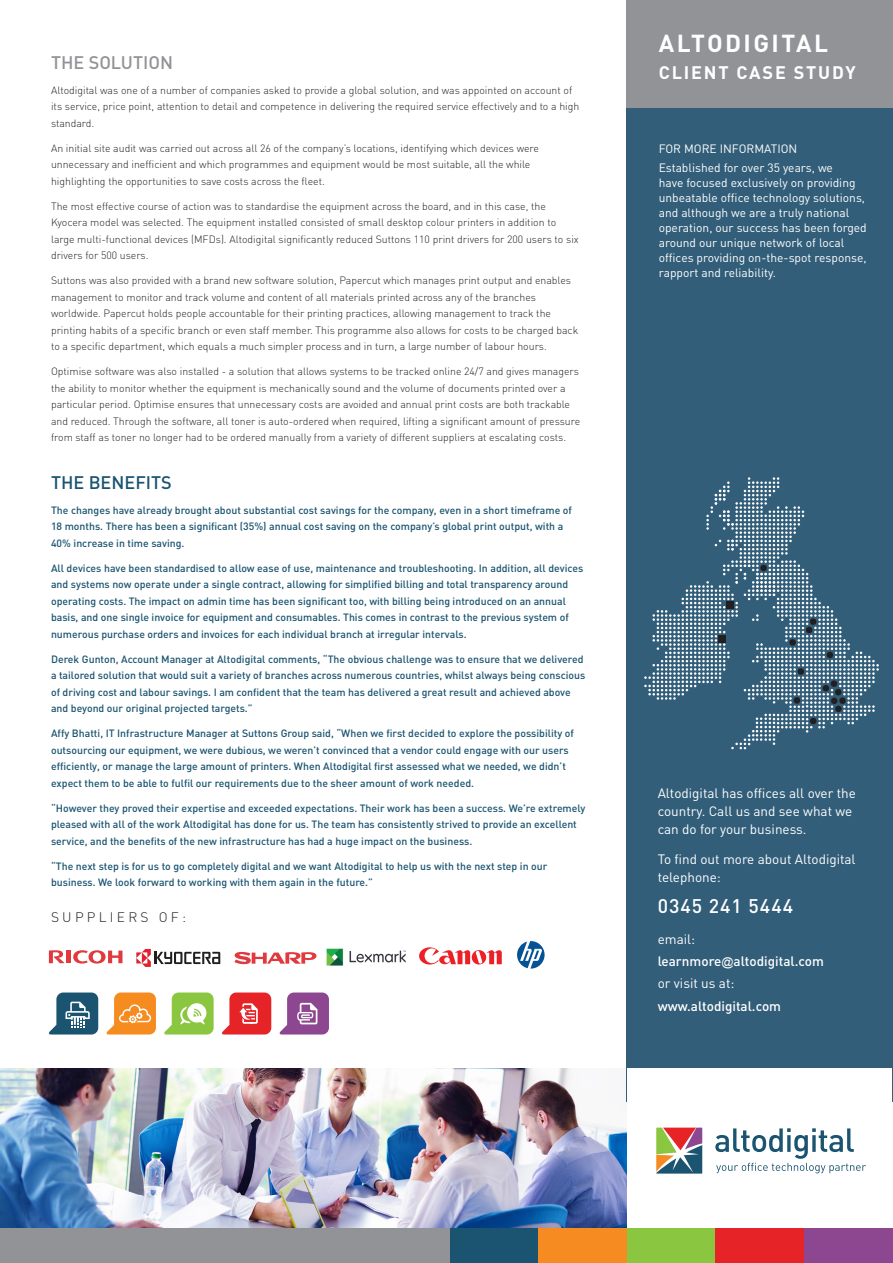
<style>
.page{position:relative;width:893px;height:1263px;background:#fff}
.page>*{position:absolute;margin:0;border:0;box-sizing:border-box;transform-origin:0 0}
.t1{font:700 24.3px "DIN";letter-spacing:.1em;color:#fff}
.t2{font:500 19.5px "DIN";letter-spacing:.05em;color:#fff}
.t3{font:700 18px "DIN";letter-spacing:.1em;color:#fff}
.t4{font:500 18px "DIN";color:#919397}
.t5{font:500 18px "DIN";color:#1a5470}
.t6{font:300 13.65px "DIN";letter-spacing:.24em;color:#231f20}
.t7{font:13.5px/18px "DIN";color:#fff}
.t8{font:500 13.5px "DIN";color:#fff}
.t9{font:12px/15px "DIN";color:#fff}
.t10{font:500 10.5px/16.5px "DIN";color:#1a5470}
.t11{font:300 10.5px/16.5px "DIN";color:#231f20}
.s1{font-family:"Arial";font-weight:400;font-size:12px}
</style>
<div class="page">
<img style="left:0;top:1068px;width:626px;height:160px">
<div style="left:626px;top:1px;width:267px;height:1100px;background:#325e79"></div>
<div style="left:626px;top:1068px;width:265px;height:160px;background:#fff"></div>
<svg style="left:715px;top:1128px;width:151px;height:45px"></svg>
<svg style="left:656px;top:1127px;width:46px;height:46px;background:#998477"></svg>
<div style="left:626px;top:0;width:267px;height:108px;background:#919397"></div>
<div style="left:0;top:1228px;width:893px;height:35px;background:#919397"></div>
<div style="left:450px;top:1228px;width:89px;height:34px;background:#1a5470"></div>
<div style="left:538px;top:1228px;width:89px;height:34px;background:#f68b21"></div>
<div style="left:627px;top:1228px;width:89px;height:34px;background:#8bc640"></div>
<div style="left:715px;top:1228px;width:89px;height:34px;background:#e62428"></div>
<div style="left:804px;top:1228px;width:89px;height:34px;background:#8d4791"></div>
<svg style="left:644px;top:477px;width:235px;height:272px"></svg>
<div style="left:760px;top:565px;width:7px;height:6px;background:#231f20;border-radius:50%"></div>
<div style="left:727px;top:602px;width:7px;height:7px;background:#231f20"></div>
<div style="left:718px;top:635px;width:7px;height:7px;background:#231f20"></div>
<svg style="left:49px;top:992px;width:49px;height:42px"></svg>
<svg style="left:164px;top:992px;width:50px;height:42px"></svg>
<svg style="left:279px;top:992px;width:50px;height:42px"></svg>
<svg style="left:222px;top:992px;width:49px;height:42px"></svg>
<svg style="left:106px;top:992px;width:50px;height:42px"></svg>
<svg style="left:73px;top:950px;width:49px;height:13px"></svg>
<div style="left:66px;top:950px;width:5px;height:13px;background:#e1393e"></div>
<svg style="left:49px;top:950px;width:16px;height:13px"></svg>
<svg style="left:234px;top:952px;width:82px;height:12px"></svg>
<svg style="left:136px;top:949px;width:84px;height:18px"></svg>
<svg style="left:517px;top:941px;width:28px;height:27px"></svg>
<svg style="left:419px;top:947px;width:83px;height:17px"></svg>
<img style="left:327px;top:948px;width:79px;height:18px">
<p class="t4" style="left:51px;top:51px;width:124px">THE SOLUTION</p>
<p class="t11" style="left:51px;top:82px;width:530px">Altodigital was one of a number of companies asked to provide a global solution, and was appointed on account of its service, price point, attention to detail and competence in delivering the required service effectively and to a high standard.</p>
<p class="t11" style="left:51px;top:140px;width:489px">An initial site audit was carried out across all 26 of the company’s locations, identifying which devices were unnecessary and inefficient and which programmes and equipment would be most suitable, all the while highlighting the opportunities to save costs across the fleet.</p>
<p class="t11" style="left:51px;top:198px;width:529px">The most effective course of action was to standardise the equipment across the board, and in this case, the Kyocera model was selected. The equipment installed consisted of small desktop colour printers in addition to large multi-functional devices (MFDs). Altodigital significantly reduced Suttons 110 print drivers for 200 users to six drivers for 500 users.</p>
<p class="t11" style="left:51px;top:272px;width:529px">Suttons was also provided with a brand new software solution, Papercut which manages print output and enables management to monitor and track volume and content of all materials printed across any of the branches worldwide. Papercut holds people accountable for their printing practices, allowing management to track the printing habits of a specific branch or even staff member. This programme also allows for costs to be charged back to a specific department, which equals a much simpler process and in turn, a large number of labour hours.</p>
<p class="t11" style="left:51px;top:363px;width:531px">Optimise software was also installed - a solution that allows systems to be tracked online 24/7 and gives managers the ability to monitor whether the equipment is mechanically sound and the volume of documents printed over a particular period. Optimise ensures that unnecessary costs are avoided and annual print costs are both trackable and reduced. Through the software, all toner is auto-ordered when required, lifting a significant amount of pressure from staff as toner no longer had to be ordered manually from a variety of different suppliers at escalating costs.</p>
<p class="t5" style="left:51px;top:471px;width:122px">THE BENEFITS</p>
<p class="t10" style="left:51px;top:501px;width:522px">The changes have already brought about substantial cost savings for the company, even in a short timeframe of<br>18 months. There has been a significant (35%) annual cost saving on the company’s global print output, with a<br>40% increase in time saving.</p>
<p class="t10" style="left:51px;top:559px;width:534px">All devices have been standardised to allow ease of use, maintenance and troubleshooting. In addition, all devices and systems now operate under a single contract, allowing for simplified billing and total transparency around operating costs. The impact on admin time has been significant too, with billing being introduced on an annual basis, and one single invoice for equipment and consumables. This comes in contrast to the previous system of numerous purchase orders and invoices for each individual branch at irregular intervals.</p>
<p class="t10" style="left:51px;top:650px;width:536px">Derek Gunton, Account Manager at Altodigital comments, “The obvious challenge was to ensure that we delivered a tailored solution that would suit a variety of branches across numerous countries, whilst always being conscious of driving cost and labour savings. I am confident that the team has delivered a great result and achieved above and beyond our original projected targets.”</p>
<p class="t10" style="left:51px;top:725px;width:524px">Affy Bhatti, IT Infrastructure Manager at Suttons Group said, “When we first decided to explore the possibility of outsourcing our equipment, we were dubious, we weren’t convinced that a vendor could engage with our users efficiently, or manage the large amount of printers. When Altodigital first assessed what we needed, we didn’t expect them to be able to fulfil our requirements due to the sheer amount of work needed.</p>
<p class="t10" style="left:51px;top:799px;width:536px">“However they proved their expertise and exceeded expectations. Their work has been a success. We’re extremely pleased with all of the work Altodigital has done for us. The team has consistently strived to provide an excellent service, and the benefits of the new infrastructure has had a huge impact on the business.</p>
<p class="t10" style="left:51px;top:857px;width:498px">“The next step is for us to go completely digital and we want Altodigital to help us with the next step in our business. We look forward to working with them again in the future.”</p>
<p class="t6" style="left:51px;top:909px;width:137px">SUPPLIERS OF:</p>
<p class="t1" style="left:659px;top:27px;width:171px">ALTODIGITAL</p>
<p class="t3" style="left:659px;top:61px;width:199px">CLIENT CASE STUDY</p>
<p class="t9" style="left:659px;top:141px;width:140px">FOR MORE INFORMATION</p>
<p class="t9" style="left:659px;top:160px;width:210px">Established for over 35 years, we<br>have focused exclusively on providing unbeatable office technology solutions, and although we are a truly national operation, our success has been forged around our unique network of local offices providing on-the-spot response, rapport and reliability.</p>
<p class="t7" style="left:658px;top:783px;width:200px">Altodigital has offices all over the country. Call us and see what we can do for your business.</p>
<p class="t7" style="left:658px;top:850px;width:199px">To find out more about Altodigital telephone:</p>
<p class="t2" style="left:658px;top:894px;width:137px">0345 241 5444</p>
<p class="t7" style="left:658px;top:930px;width:39px">email:</p>
<p class="t8" style="left:658px;top:953px;width:168px">learnmore<span class="s1">@</span>altodigital.com</p>
<p class="t7" style="left:658px;top:974px;width:78px">or visit us at:</p>
<p class="t8" style="left:658px;top:997px;width:125px">www.altodigital.com</p>
</div>
